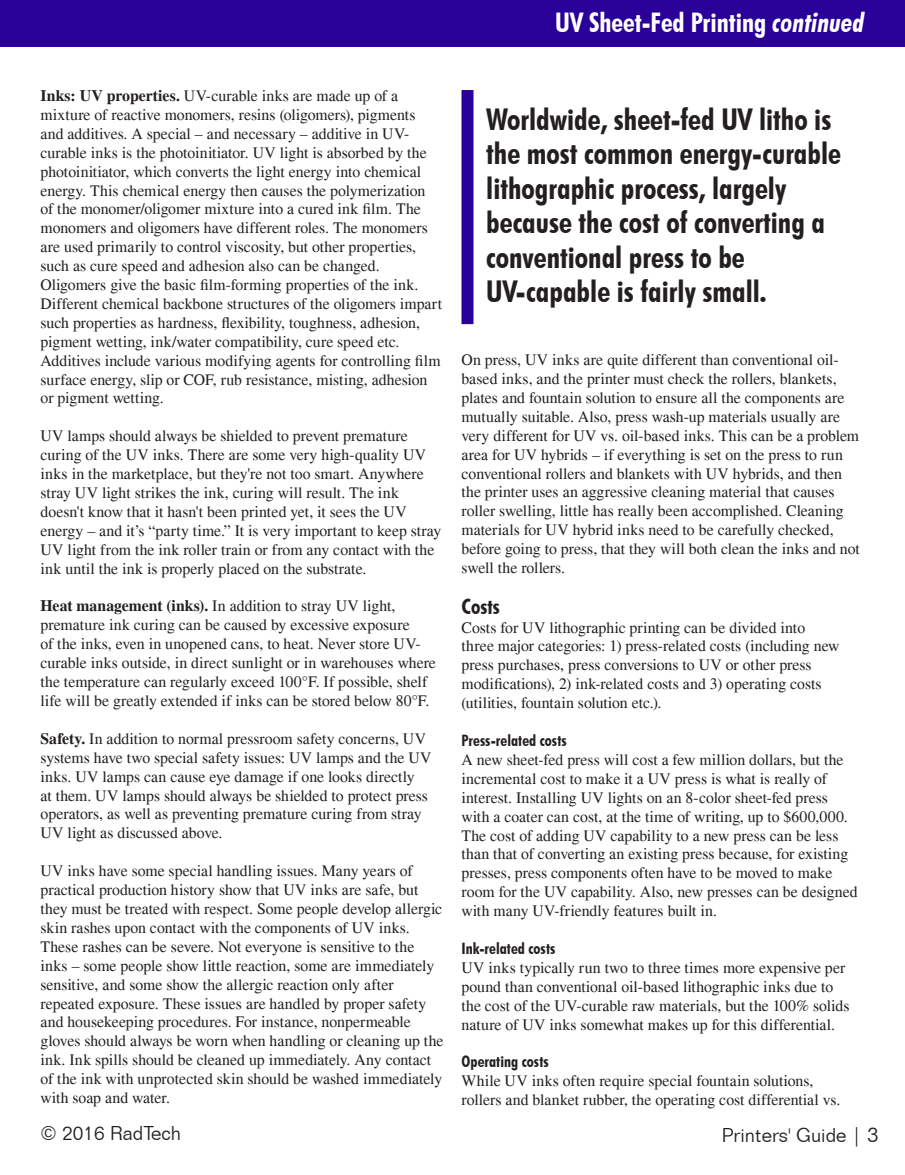
<style>
.page{position:relative;width:905px;height:1175px;background:#fff}
.page>*{position:absolute;margin:0;border:0;box-sizing:border-box;transform-origin:0 0}
.Main_headline_2{font:700 condensed 30px/34.5px "Futura BT";color:#231f20}
.Main_headline_2-2{font:700 condensed 27px "Futura BT";color:#fff}
.t1{font:700 condensed 21px "Futura BT";color:#231f20}
.t2{font:300 19.5px "Folio BT";color:#231f20}
.Body_copy{font:15.75px/18.9px "Times";color:#231f20}
.Subhead_body_copy{font:700 condensed 15.75px "Futura BT";letter-spacing:.005em;color:#231f20}
.s1{font-style:italic}
.s2{font-weight:700}
.s3{font-size:21px}
</style>
<div class="page">
<div style="left:0;top:0;width:904px;height:47px;background:#290098"></div>
<div style="left:461px;top:90px;width:12px;height:234px;background:#290098"></div>
<p class="Main_headline_2-2" style="left:555px;top:6px;width:311px">UV Sheet-Fed Printing <span class="s1">continued</span></p>
<p class="Body_copy" style="left:40px;top:86px;width:403px"><span class="s2">Inks: UV properties.</span> UV-curable inks are made up of a mixture of reactive monomers, resins (oligomers), pigments and additives. A special – and necessary – additive in UV&shy;curable inks is the photoinitiator. UV light is absorbed by the photoinitiator, which converts the light energy into chemical energy. This chemical energy then causes the polymerization of the monomer/oligomer mixture into a cured ink film. The monomers and oligomers have different roles. The monomers are used primarily to control viscosity, but other properties, such as cure speed and adhesion also can be changed.<br>Oligomers give the basic film-forming properties of the ink.<br>Different chemical backbone structures of the oligomers impart such properties as hardness, flexibility, toughness, adhesion, pigment wetting, ink/water compatibility, cure speed etc.<br>Additives include various modifying agents for controlling film surface energy, slip or COF, rub resistance, misting, adhesion or pigment wetting.</p>
<p class="Body_copy" style="left:40px;top:426px;width:402px">UV lamps should always be shielded to prevent premature curing of the UV inks. There are some very high-quality UV inks in the marketplace, but they're not too smart. Anywhere stray UV light strikes the ink, curing will result. The ink doesn't know that it hasn't been printed yet, it sees the UV energy – and it’s “party time.” It is very important to keep stray UV light from the ink roller train or from any contact with the ink until the ink is properly placed on the substrate.</p>
<p class="Body_copy" style="left:40px;top:596px;width:397px"><span class="s2">Heat management (inks).</span> In addition to stray UV light, premature ink curing can be caused by excessive exposure<br>of the inks, even in unopened cans, to heat. Never store UV&shy;curable inks outside, in direct sunlight or in warehouses where the temperature can regularly exceed 100°F. If possible, shelf life will be greatly extended if inks can be stored below 80°F.</p>
<p class="Body_copy" style="left:40px;top:729px;width:392px"><span class="s2">Safety.</span> In addition to normal pressroom safety concerns, UV systems have two special safety issues: UV lamps and the UV inks. UV lamps can cause eye damage if one looks directly<br>at them. UV lamps should always be shielded to protect press operators, as well as preventing premature curing from stray UV light as discussed above.</p>
<p class="Body_copy" style="left:40px;top:861px;width:404px">UV inks have some special handling issues. Many years of practical production history show that UV inks are safe, but they must be treated with respect. Some people develop allergic skin rashes upon contact with the components of UV inks.<br>These rashes can be severe. Not everyone is sensitive to the inks – some people show little reaction, some are immediately sensitive, and some show the allergic reaction only after repeated exposure. These issues are handled by proper safety and housekeeping procedures. For instance, nonpermeable gloves should always be worn when handling or cleaning up the ink. Ink spills should be cleaned up immediately. Any contact of the ink with unprotected skin should be washed immediately with soap and water.</p>
<p class="Main_headline_2" style="left:486px;top:102px;width:356px">Worldwide, sheet-fed UV litho is the most common energy-curable lithographic process, largely because the cost of converting a conventional press to be<br>UV-capable is fairly small.</p>
<p class="Body_copy" style="left:461px;top:350px;width:400px">On press, UV inks are quite different than conventional oil&shy;based inks, and the printer must check the rollers, blankets, plates and fountain solution to ensure all the components are mutually suitable. Also, press wash-up materials usually are very different for UV vs. oil-based inks. This can be a problem area for UV hybrids – if everything is set on the press to run conventional rollers and blankets with UV hybrids, and then the printer uses an aggressive cleaning material that causes roller swelling, little has really been accomplished. Cleaning materials for UV hybrid inks need to be carefully checked, before going to press, that they will both clean the inks and not swell the rollers.</p>
<p class="t1" style="left:461px;top:593px;width:40px">Costs</p>
<p class="Body_copy" style="left:461px;top:617px;width:379px">Costs for UV lithographic printing can be divided into three major categories: 1) press-related costs (including new press purchases, press conversions to UV or other press modifications), 2) ink-related costs and 3) operating costs (utilities, fountain solution etc.).</p>
<p class="Subhead_body_copy" style="left:461px;top:730px;width:107px">Press-related costs</p>
<p class="Body_copy" style="left:461px;top:750px;width:398px">A new sheet-fed press will cost a few million dollars, but the incremental cost to make it a UV press is what is really of interest. Installing UV lights on an 8-color sheet-fed press with a coater can cost, at the time of writing, up to $600,000.<br>The cost of adding UV capability to a new press can be less than that of converting an existing press because, for existing presses, press components often have to be moved to make room for the UV capability. Also, new presses can be designed with many UV-friendly features built in.</p>
<p class="Subhead_body_copy" style="left:461px;top:938px;width:95px">Ink-related costs</p>
<p class="Body_copy" style="left:461px;top:958px;width:389px">UV inks typically run two to three times more expensive per pound than conventional oil-based lithographic inks due to the cost of the UV-curable raw materials, but the 100% solids nature of UV inks somewhat makes up for this differential.</p>
<p class="Subhead_body_copy" style="left:461px;top:1052px;width:89px">Operating costs</p>
<p class="Body_copy" style="left:461px;top:1071px;width:380px">While UV inks often require special fountain solutions, rollers and blanket rubber, the operating cost differential vs.</p>
<p class="t2" style="left:40px;top:1121px;width:142px">© 2016 RadTech</p>
<p class="t2" style="left:721px;top:1123px;width:158px">Printers' Guide | <span class="s3">3</span></p>
</div>
